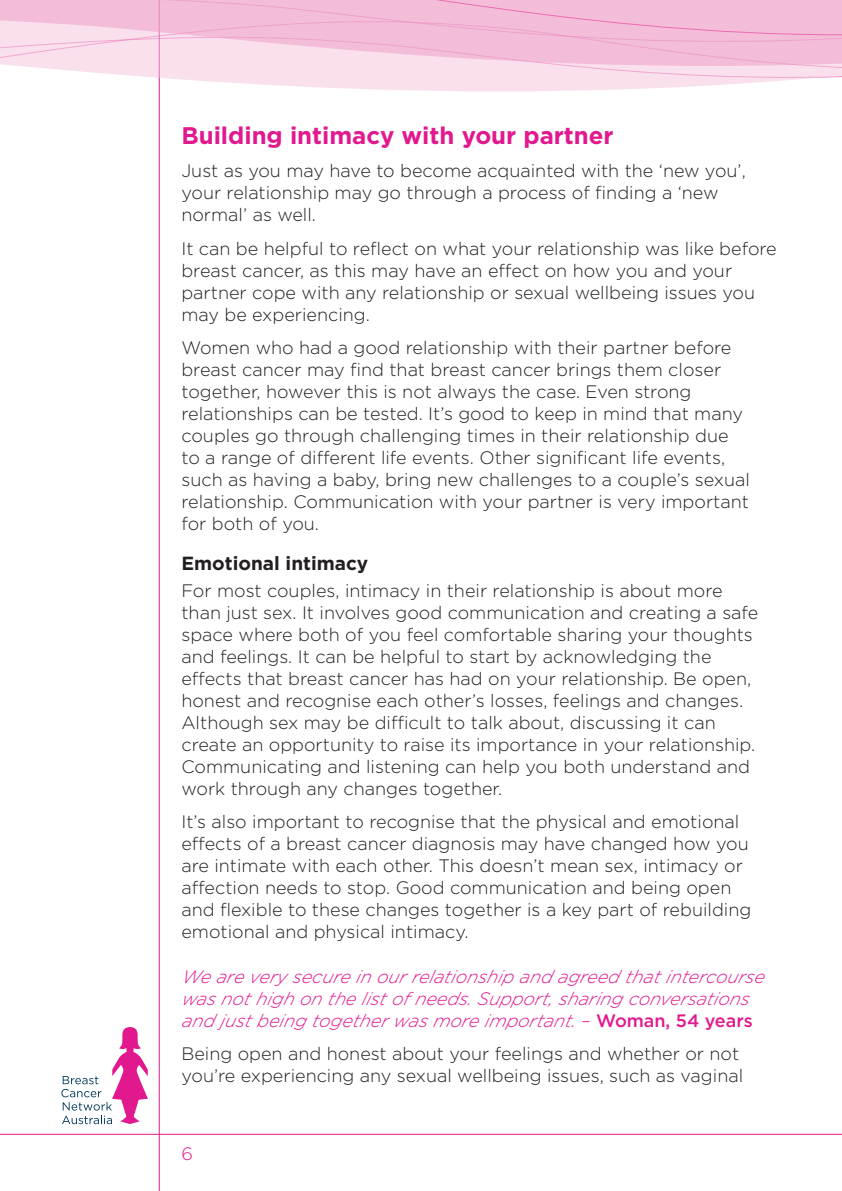
<style>
.page{position:relative;width:842px;height:1191px;background:#fff}
.page>*{position:absolute;margin:0;border:0;box-sizing:border-box;transform-origin:0 0}
.Subheading_1{font:700 24px "Gotham";color:#e2188f}
.Subheading_2{font:700 19px "Gotham";color:#231f20}
.Bodycopy{font:300 18px/22px "Gotham";color:#231f20}
.t1{font:italic 300 18px/22px "Gotham";color:#e2188f}
.t2{font:300 18px "Gotham";color:#e2188f}
.s1{font-weight:500;font-style:normal}
</style>
<div class="page">
<hr style="left:159px;top:0;width:1px;height:1191px;background:#e2188f">
<hr style="left:0;top:1133px;width:842px;height:1px;background:#e2188f">
<svg style="left:61px;top:1027px;width:87px;height:97px"></svg>
<svg style="left:158px;top:83px;width:586px;height:52px"></svg>
<svg style="left:0;top:0;width:842px;height:83px;background:#f5cadf"></svg>
<p class="Subheading_1" style="left:181px;top:120px;width:434px">Building intimacy with your partner</p>
<p class="Bodycopy" style="left:181px;top:159px;width:566px">Just as you may have to become acquainted with the ‘new you’, your relationship may go through a process of finding a ‘new normal’ as well.</p>
<p class="Bodycopy" style="left:181px;top:237px;width:597px">It can be helpful to reflect on what your relationship was like before breast cancer, as this may have an effect on how you and your partner cope with any relationship or sexual wellbeing issues you may be experiencing.</p>
<p class="Bodycopy" style="left:181px;top:336px;width:570px">Women who had a good relationship with their partner before breast cancer may find that breast cancer brings them closer together, however this is not always the case. Even strong relationships can be tested. It’s good to keep in mind that many couples go through challenging times in their relationship due to a range of different life events. Other significant life events, such as having a baby, bring new challenges to a couple’s sexual relationship. Communication with your partner is very important for both of you.</p>
<p class="Subheading_2" style="left:181px;top:551px;width:188px">Emotional intimacy</p>
<p class="Bodycopy" style="left:181px;top:579px;width:578px">For most couples, intimacy in their relationship is about more than just sex. It involves good communication and creating a safe space where both of you feel comfortable sharing your thoughts and feelings. It can be helpful to start by acknowledging the effects that breast cancer has had on your relationship. Be open, honest and recognise each other’s losses, feelings and changes.<br>Although sex may be difficult to talk about, discussing it can create an opportunity to raise its importance in your relationship.<br>Communicating and listening can help you both understand and work through any changes together.</p>
<p class="Bodycopy" style="left:181px;top:810px;width:571px">It’s also important to recognise that the physical and emotional effects of a breast cancer diagnosis may have changed how you are intimate with each other. This doesn’t mean sex, intimacy or affection needs to stop. Good communication and being open and flexible to these changes together is a key part of rebuilding emotional and physical intimacy.</p>
<p class="t1" style="left:181px;top:965px;width:589px">We are very secure in our relationship and agreed that intercourse was not high on the list of needs. Supp ort, sharing conversations and just being together was more important. – <span class="s1">W o m a n , 5 4 y e a r s</span></p>
<p class="Bodycopy" style="left:181px;top:1042px;width:563px">Being open and honest about your feelings and whether or not you’re experiencing any sexual wellbeing issues, such as vaginal</p>
<p class="t2" style="left:181px;top:1142px;width:13px">6</p>
</div>
